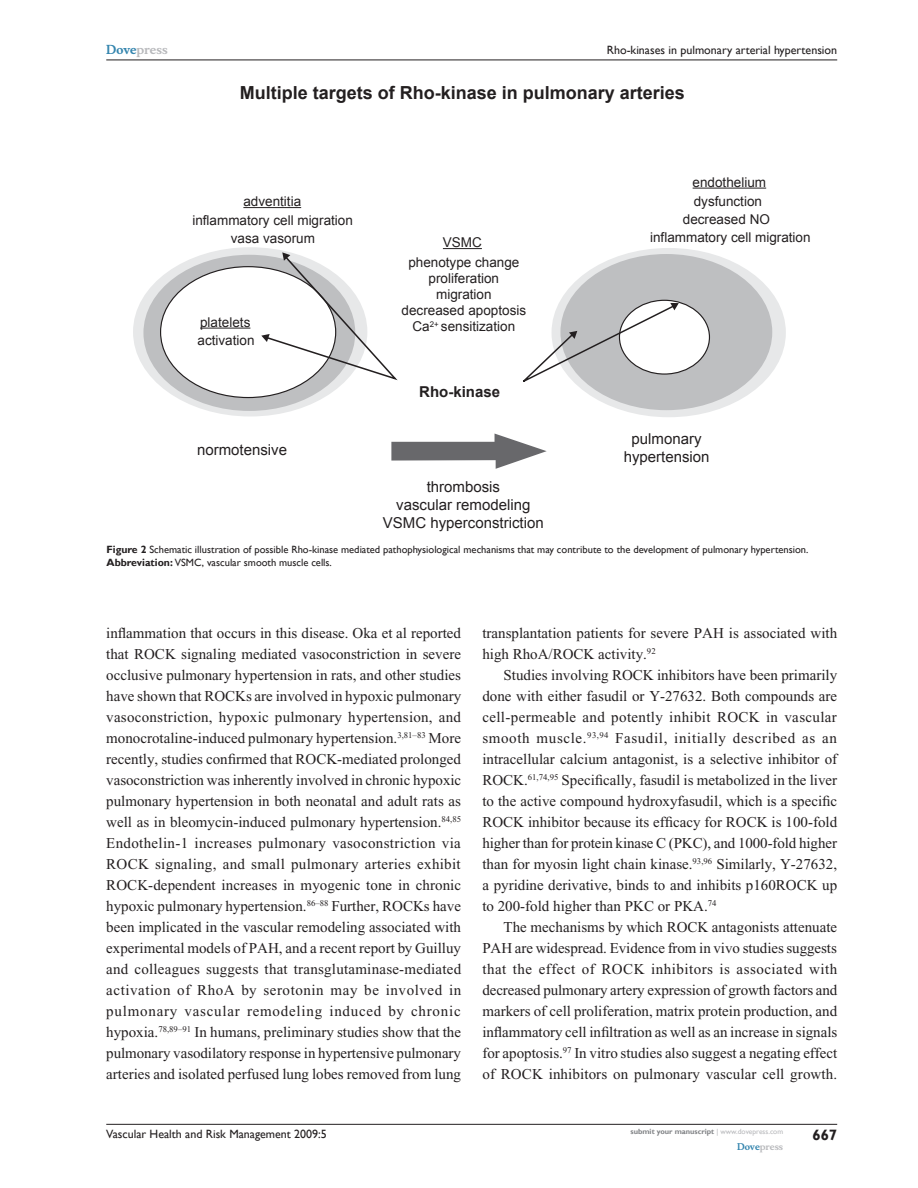
<style>
.page{position:relative;width:918px;height:1188px;background:#fff}
.page>*{position:absolute;margin:0;border:0;box-sizing:border-box;transform-origin:0 0}
.t1{font:700 18px "Arial";color:#231f20}
.t2{font:15px/21px "Times New Roman";color:#231f20;text-align:justify}
.t3{font:15px/18px "Arial";color:#231f20;text-align:center}
.t4{font:700 15px "Arial";color:#231f20}
.t5{font:700 15px "Gill Sans";color:#231f20}
.t6{font:13.5px/16.2px "Arial";color:#231f20;text-align:center}
.t7{font:12px "Gill Sans";color:#231f20}
.t8{font:700 12px "Musee";color:#b8b9bc}
.t9{font:10.5px/13.5px "Gill Sans";color:#231f20}
.t10{font:700 9px "Musee";color:#b8b9bc}
.t11{font:700 7.5px "Gill Sans";color:#808285}
.s1{color:#3485ae}
.s2{font-weight:700}
.s3{font-weight:400;color:#b8b9bc}
</style>
<div class="page">
<hr style="left:106px;top:1124px;width:731px;height:1px;background:#231f20">
<hr style="left:106px;top:60px;width:731px;height:1px;background:#231f20">
<div style="left:552px;top:248px;width:234px;height:169px;background:#e7e8e9;border-radius:50%"></div>
<div style="left:560px;top:254px;width:212px;height:156px;background:#bebfc1;border-radius:50%"></div>
<div style="left:133px;top:247px;width:234px;height:170px;background:#e7e8e9;border-radius:50%"></div>
<div style="left:143px;top:255px;width:212px;height:156px;background:#bebfc1;border-radius:50%"></div>
<div style="left:161px;top:267px;width:175px;height:131px;background:#fff;border-radius:50%"></div>
<div style="left:619px;top:300px;width:90px;height:74px;background:#fff;border-radius:50%"></div>
<svg style="left:261px;top:252px;width:137px;height:130px"></svg>
<svg style="left:523px;top:303px;width:156px;height:84px"></svg>
<hr style="left:200px;top:328px;width:50px;height:1px;background:#231f20">
<hr style="left:243px;top:207px;width:58px;height:1px;background:#231f20">
<hr style="left:443px;top:248px;width:39px;height:1px;background:#231f20">
<hr style="left:693px;top:188px;width:73px;height:1px;background:#231f20">
<svg style="left:391px;top:434px;width:156px;height:35px"></svg>
<p class="t8" style="left:106px;top:43px;width:63px"><span class="s1">Dove</span>press</p>
<p class="t7" style="left:607px;top:43px;width:232px">Rho-kinases in pulmonary arterial hypertension</p>
<p class="t1" style="left:240px;top:81px;width:447px">Multiple targets of Rho-kinase in pulmonary arteries</p>
<p class="t6" style="left:243px;top:193px;width:59px">adventitia</p>
<p class="t6" style="left:192px;top:212px;width:162px;line-height:18px">inflammatory cell migration vasa vasorum</p>
<p class="t6" style="left:198px;top:313px;width:59px;line-height:18.3px;text-align:left">platelets activation</p>
<p class="t6" style="left:443px;top:234px;width:41px">VSMC</p>
<p class="t6" style="left:402px;top:254px;width:126px">phenotype change proliferation migration<br>decreased apoptosis<br>Ca<sup>2+</sup> sensitization</p>
<p class="t4" style="left:419px;top:382px;width:82px">Rho-kinase</p>
<p class="t6" style="left:650px;top:173px;width:162px;line-height:18.5px">endothelium<br>dysfunction<br>decreased NO inflammatory cell migration</p>
<p class="t3" style="left:197px;top:441px;width:92px">normotensive</p>
<p class="t3" style="left:624px;top:430px;width:87px">pulmonary hypertension</p>
<p class="t3" style="left:383px;top:478px;width:162px">thrombosis<br>vascular remodeling<br>VSMC hyperconstriction</p>
<p class="t9" style="left:106px;top:543px;width:704px"><span class="s2">Figure 2</span> Schematic illustration of possible Rho-kinase mediated pathophysiological mechanisms that may contribute to the development of pulmonary hypertension.<br><span class="s2">Abbreviation:</span> VSMC, vascular smooth muscle cells.</p>
<p class="t2" style="left:106px;top:622px;width:357px">inflammation that occurs in this disease. Oka et al reported that ROCK signaling mediated vasoconstriction in severe occlusive pulmonary hypertension in rats, and other studies have shown that ROCKs are involved in hypoxic pulmonary vasoconstriction, hypoxic pulmonary hypertension, and monocrotaline-induced pulmonary hypertension.<sup>3,81–83</sup> More recently, studies confirmed that ROCK-mediated prolonged vasoconstriction was inherently involved in chronic hypoxic pulmonary hypertension in both neonatal and adult rats as well as in bleomycin-induced pulmonary hypertension.<sup>84,85<br></sup>Endothelin-1 increases pulmonary vasoconstriction via ROCK signaling, and small pulmonary arteries exhibit ROCK-dependent increases in myogenic tone in chronic hypoxic pulmonary hypertension.<sup>86–88</sup> Further, ROCKs have been implicated in the vascular remodeling associated with experimental models of PAH, and a recent report by Guilluy and colleagues suggests that transglutaminase-mediated activation of RhoA by serotonin may be involved in pulmonary vascular remodeling induced by chronic hypoxia.<sup>78,89–91</sup> In humans, preliminary studies show that the pulmonary vasodilatory response in hypertensive pulmonary arteries and isolated perfused lung lobes removed from lung</p>
<p class="t2" style="left:482px;top:622px;width:356px">transplantation patients for severe PAH is associated with high RhoA/ROCK activity.<sup>92</sup></p>
<p class="t2" style="left:482px;top:664px;width:356px;text-indent:21px">Studies involving ROCK inhibitors have been primarily done with either fasudil or Y-27632. Both compounds are cell-permeable and potently inhibit ROCK in vascular smooth muscle.<sup>93,94</sup> Fasudil, initially described as an intracellular calcium antagonist, is a selective inhibitor of ROCK.<sup>61,74,95</sup> Specifically, fasudil is metabolized in the liver to the active compound hydroxyfasudil, which is a specific ROCK inhibitor because its efficacy for ROCK is 100-fold higher than for protein kinase C (PKC), and 1000-fold higher than for myosin light chain kinase.<sup>93,96</sup> Similarly, Y-27632, a pyridine derivative, binds to and inhibits p160ROCK up to 200-fold higher than PKC or PKA.<sup>74</sup></p>
<p class="t2" style="left:482px;top:916px;width:357px;text-indent:21px">The mechanisms by which ROCK antagonists attenuate PAH are widespread. Evidence from in vivo studies suggests that the effect of ROCK inhibitors is associated with decreased pulmonary artery expression of growth factors and markers of cell proliferation, matrix protein production, and inflammatory cell infiltration as well as an increase in signals for apoptosis.<sup>97</sup> In vitro studies also suggest a negating effect of ROCK inhibitors on pulmonary vascular cell growth.</p>
<p class="t7" style="left:106px;top:1127px;width:222px">Vascular Health and Risk Management 2009:5</p>
<p class="t5" style="left:812px;top:1126px;width:26px">667</p>
<p class="t11" style="left:631px;top:1127px;width:154px">submit your manuscript <span class="s3">| www.dovepress.com</span></p>
<p class="t10" style="left:737px;top:1141px;width:48px"><span class="s1">Dove</span>press</p>
</div>
